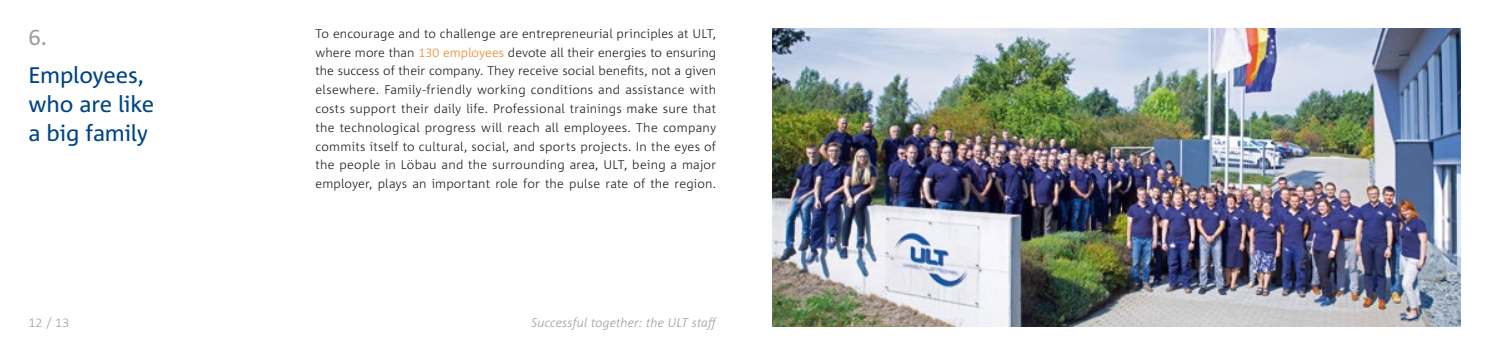
<style>
.page{position:relative;width:1489px;height:355px;background:#fff}
.page>*{position:absolute;margin:0;border:0;box-sizing:border-box;transform-origin:0 0}
.t1{font:22.5px/28.8px "Corpid";letter-spacing:-.01em;color:#004487}
.t2{font:22.5px "Corpid";color:#9c9d9d}
.t3{font:300 12.5px/18.8px "Corpid";letter-spacing:.01em;color:#1a1a18;text-align:justify}
.t4{font:italic 300 12.5px "Corpid";letter-spacing:.01em;color:#9c9d9d}
.t5{font:300 12.5px "Corpid";color:#9c9d9d}
.s1{color:#f18624}
</style>
<div class="page">
<img style="left:772px;top:28px;width:688px;height:298px">
<h1 class="t2" style="left:28px;top:24px;width:20px">6.</h1>
<h1 class="t1" style="left:28px;top:60px;width:127px">Employees, who are like a big family</h1>
<p class="t3" style="left:315px;top:24px;width:402px">To encourage and to challenge are entrepreneurial principles at ULT, where more than <span class="s1">130 employees</span> devote all their energies to ensuring the success of their company. They receive social benefits, not a given elsewhere. Family-friendly working conditions and assistance with costs support their daily life. Professional trainings make sure that the technological progress will reach all employees. The company commits itself to cultural, social, and sports projects. In the eyes of the people in Löbau and the surrounding area, ULT, being a major employer, plays an important role for the pulse rate of the region.</p>
<p class="t5" style="left:28px;top:314px;width:43px">12 / 13</p>
<p class="t4" style="left:531px;top:314px;width:189px">Successful together: the ULT staff</p>
</div>
